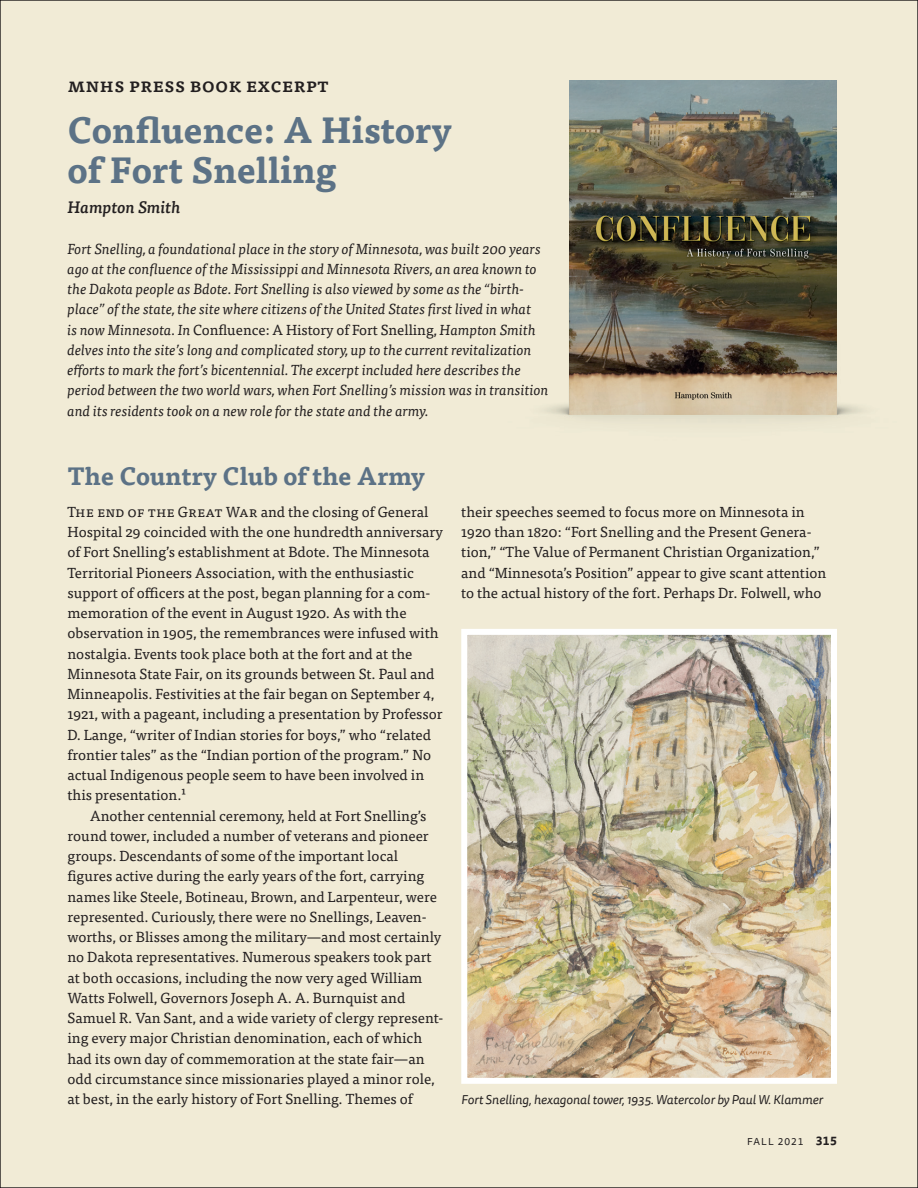
<style>
.page{position:relative;width:918px;height:1188px;background:#f1ebd6}
.page>*{position:absolute;margin:0;border:0;box-sizing:border-box;transform-origin:0 0}
.t1{font:700 36px/40.5px "Tisa Pro";color:#5c7286}
.t2{font:700 24.75px "Tisa Pro";color:#5c7286}
.t3{font:500 19.5px "Tisa Pro";color:#231f20}
.t4{font:italic 500 16.5px "Tisa Pro";color:#231f20}
.t5{font:14.55px/20.2px "Tisa Pro";color:#231f20}
.t6{font:italic 14.55px/20.2px "Tisa Pro";color:#231f20}
.t7{font:italic 12.75px "Tisa Sans Pro";color:#231f20}
.t8{font:10.05px "Tisa Sans Pro";letter-spacing:.1em;color:#231f20}
.s1{font-style:normal}
.s2{font-weight:700;font-size:12px}
</style>
<div class="page">
<img style="left:569px;top:81px;width:268px;height:78px">
<img style="left:544px;top:159px;width:318px;height:264px">
<img style="left:461px;top:629px;width:376px;height:455px">
<h3 class="t3" style="left:68px;top:70px;width:263px">mnhs press book excerpt</h3>
<h1 class="t1" style="left:68px;top:108px;width:386px">Confluence: A History of Fort Snelling</h1>
<p class="t4" style="left:68px;top:195px;width:115px">Hampton Smith</p>
<p class="t6" style="left:68px;top:238px;width:483px">Fort Snelling, a foundational place in the story of Minnesota, was built 200 years ago at the confluence of the Mississippi and Minnesota Rivers, an area known to the Dakota people as Bdote. Fort Snelling is also viewed by some as the “birth&shy;place” of the state, the site where citizens of the United States first lived in what<br>is now Minnesota. In <span class="s1">Confluence: A History of Fort Snelling,</span> Hampton Smith delves into the site’s long and complicated story, up to the current revitalization efforts to mark the fort’s bicentennial. The excerpt included here describes the period between the two world wars, when Fort Snelling’s mission was in transition and its residents took on a new role for the state and the army.</p>
<h2 class="t2" style="left:68px;top:457px;width:359px">The Country Club of the Army</h2>
<p class="t5" style="left:68px;top:501px;width:377px">The end of the Great War and the closing of General Hospital 29 coincided with the one hundredth anniversary of Fort Snelling’s establishment at Bdote. The Minnesota Territorial Pioneers Association, with the enthusiastic support of officers at the post, began planning for a com&shy;memoration of the event in August 1920. As with the observation in 1905, the remembrances were infused with nostalgia. Events took place both at the fort and at the Minnesota State Fair, on its grounds between St. Paul and Minneapolis. Festivities at the fair began on September 4, 1921, with a pageant, including a presentation by Professor D. Lange, “writer of Indian stories for boys,” who “related frontier tales” as the “Indian portion of the program.” No actual Indigenous people seem to have been involved in this presentation.1</p>
<p class="t5" style="left:68px;top:805px;width:377px;text-indent:23px">Another centennial ceremony, held at Fort Snelling’s round tower, included a number of veterans and pioneer groups. Descendants of some of the important local figures active during the early years of the fort, carrying names like Steele, Botineau, Brown, and Larpenteur, were represented. Curiously, there were no Snellings, Leaven&shy;worths, or Blisses among the military—and most certainly no Dakota representatives. Numerous speakers took part at both occasions, including the now very aged William Watts Folwell, Governors Joseph A. A. Burnquist and Samuel R. Van Sant, and a wide variety of clergy represent&shy;ing every major Christian denomination, each of which had its own day of commemoration at the state fair—an odd circumstance since missionaries played a minor role, at best, in the early history of Fort Snelling. Themes of</p>
<p class="t5" style="left:461px;top:501px;width:367px">their speeches seemed to focus more on Minnesota in 1920 than 1820: “Fort Snelling and the Present Genera&shy;tion,” “The Value of Permanent Christian Organization,” and “Minnesota’s Position” appear to give scant attention to the actual history of the fort. Perhaps Dr. Folwell, who</p>
<p class="t7" style="left:461px;top:1091px;width:363px">Fort Snelling, hexagonal tower, 1935. Watercolor by Paul W. Klammer</p>
<p class="t8" style="left:747px;top:1134px;width:91px">FALL 2021 <span class="s2">315</span></p>
</div>
